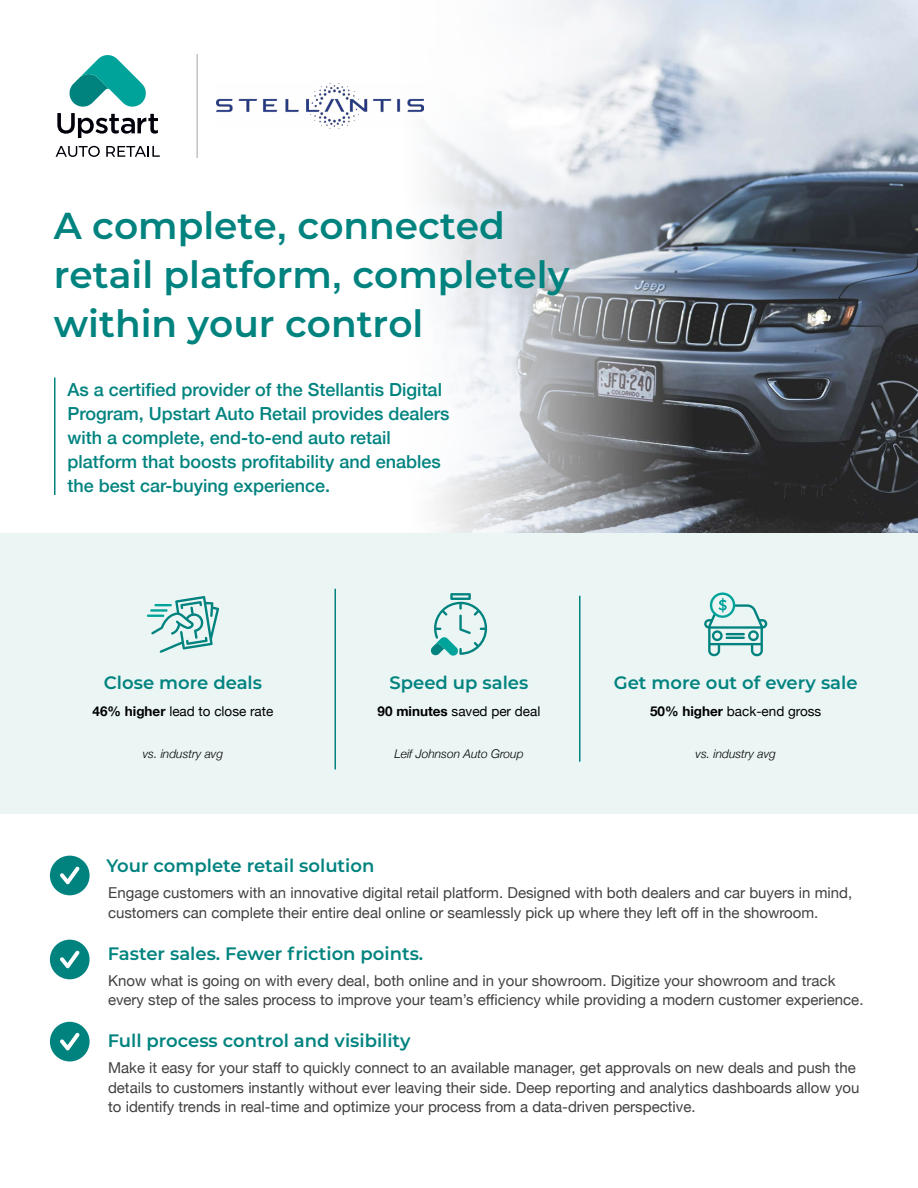
<style>
.page{position:relative;width:918px;height:1188px;background:#fff}
.page>*{position:absolute;margin:0;border:0;box-sizing:border-box;transform-origin:0 0}
.t1{font:600 37.5px/48.8px "Montserrat";color:#00837f}
.t2{font:500 18px/24px "Helvetica Neue";color:#00837f}
.t3{font:600 18px "Montserrat";color:#00837f}
.t4{font:15px/19.5px "Helvetica Neue";color:#414042}
.t5{font:13.5px "Helvetica Neue";color:#000}
.t6{font:italic 300 12px "Helvetica Neue";color:#000}
.s1{font-family:"Arial";font-weight:700}
.s2{font-family:"Arial";font-weight:700;font-size:36px}
.s3{font-weight:700}
</style>
<div class="page">
<img style="left:392px;top:0;width:526px;height:534px">
<hr style="left:54px;top:378px;width:2px;height:117px;background:#00837f">
<div style="left:0;top:534px;width:918px;height:280px;background:#eaf5f4"></div>
<svg style="left:57px;top:55px;width:101px;height:83px"></svg>
<svg style="left:56px;top:146px;width:44px;height:11px"></svg>
<svg style="left:106px;top:146px;width:54px;height:11px"></svg>
<hr style="left:196px;top:54px;width:2px;height:104px;background:#c7c6c5">
<hr style="left:334px;top:589px;width:2px;height:181px;background:#00837f">
<hr style="left:579px;top:596px;width:1px;height:166px;background:#00837f">
<svg style="left:147px;top:596px;width:72px;height:57px"></svg>
<svg style="left:704px;top:592px;width:63px;height:64px"></svg>
<svg style="left:430px;top:593px;width:57px;height:63px"></svg>
<svg style="left:50px;top:856px;width:40px;height:39px"></svg>
<svg style="left:50px;top:940px;width:40px;height:39px"></svg>
<svg style="left:50px;top:1022px;width:40px;height:40px"></svg>
<img style="left:216px;top:84px;width:207px;height:44px">
<h1 class="t1" style="left:54px;top:200px;width:517px">A complete<span class="s1">,</span> connected retail platform<span class="s2">,</span> completely within your control</h1>
<p class="t2" style="left:68px;top:376px;width:384px">As a certified provider of the Stellantis Digital Program, Upstart Auto Retail provides dealers with a complete, end-to-end auto retail platform that boosts profitability and enables the best car-buying experience.</p>
<p class="t3" style="left:104px;top:670px;width:160px">Close more deals</p>
<p class="t5" style="left:93px;top:701px;width:182px"><span class="s3">46% higher</span> lead to close rate</p>
<p class="t6" style="left:143px;top:744px;width:82px">vs. industry avg</p>
<p class="t3" style="left:390px;top:670px;width:140px">Speed up sales</p>
<p class="t5" style="left:378px;top:701px;width:164px"><span class="s3">90 minutes</span> saved per deal</p>
<p class="t6" style="left:394px;top:744px;width:131px">Leif Johnson Auto Group</p>
<p class="t3" style="left:614px;top:670px;width:245px">Get more out of every sale</p>
<p class="t5" style="left:650px;top:701px;width:173px"><span class="s3">50% higher</span> back-end gross</p>
<p class="t6" style="left:696px;top:744px;width:82px">vs. industry avg</p>
<p class="t3" style="left:106px;top:853px;width:269px">Your complete retail solution</p>
<p class="t4" style="left:108px;top:884px;width:746px">Engage customers with an innovative digital retail platform. Designed with both dealers and car buyers in mind, customers can complete their entire deal online or seamlessly pick up where they left off in the showroom.</p>
<p class="t3" style="left:108px;top:940px;width:317px">Faster sales. Fewer friction points.</p>
<p class="t4" style="left:108px;top:972px;width:757px">Know what is going on with every deal, both online and in your showroom. Digitize your showroom and track every step of the sales process to improve your team’s efficiency while providing a modern customer experience.</p>
<p class="t3" style="left:108px;top:1028px;width:304px">Full process control and visibility</p>
<p class="t4" style="left:108px;top:1059px;width:753px">Make it easy for your staff to quickly connect to an available manager, get approvals on new deals and push the details to customers instantly without ever leaving their side. Deep reporting and analytics dashboards allow you to identify trends in real-time and optimize your process from a data-driven perspective.</p>
</div>
